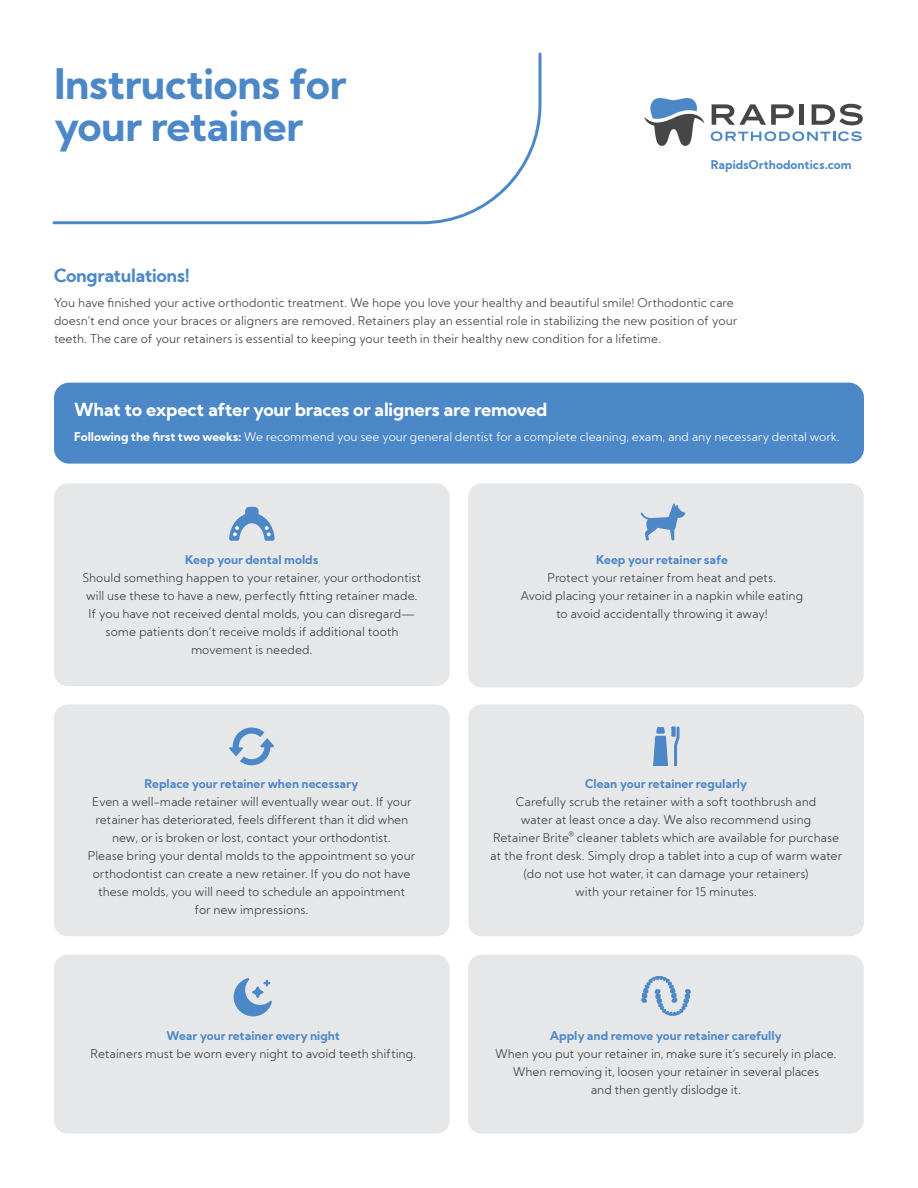
<style>
.page{position:relative;width:918px;height:1188px;background:#fff}
.page>*{position:absolute;margin:0;border:0;box-sizing:border-box;transform-origin:0 0}
.t1{font:700 42px/42px "Kumbh Sans";letter-spacing:-.02em;color:#4c88c7}
.t2{font:700 18px "Kumbh Sans";letter-spacing:-.015em;color:#fff}
.t3{font:700 18px "Kumbh Sans";letter-spacing:-.02em;color:#4c88c7}
.t4{font:300 12px/18px "Kumbh Sans";letter-spacing:-.005em;color:#3e3e3f;text-align:center}
.t5{font:300 12px "Kumbh Sans";color:#fff}
.t6{font:700 12px "Kumbh Sans";letter-spacing:.005em;color:#4c88c7}
.s1{font-weight:700}
.s2{font-weight:700;color:#4c88c7}
</style>
<div class="page">
<svg style="left:52px;top:52px;width:490px;height:173px"></svg>
<div style="left:54px;top:383px;width:810px;height:81px;background:#4c88c7;border-radius:15px"></div>
<div style="left:54px;top:955px;width:396px;height:179px;background:#e6e7e9;border-radius:14px"></div>
<div style="left:54px;top:704px;width:396px;height:232px;background:#e6e7e9;border-radius:14px"></div>
<div style="left:54px;top:483px;width:396px;height:203px;background:#e6e7e9;border-radius:14px"></div>
<div style="left:468px;top:704px;width:396px;height:232px;background:#e6e7e9;border-radius:14px"></div>
<div style="left:468px;top:483px;width:396px;height:205px;background:#e6e7e9;border-radius:14px"></div>
<div style="left:468px;top:955px;width:396px;height:179px;background:#e6e7e9;border-radius:14px"></div>
<svg style="left:229px;top:507px;width:46px;height:34px"></svg>
<svg style="left:229px;top:727px;width:45px;height:39px"></svg>
<svg style="left:234px;top:978px;width:38px;height:38px"></svg>
<svg style="left:641px;top:976px;width:50px;height:40px"></svg>
<svg style="left:653px;top:726px;width:27px;height:39px"></svg>
<svg style="left:641px;top:504px;width:44px;height:36px"></svg>
<svg style="left:711px;top:131px;width:151px;height:10px"></svg>
<svg style="left:712px;top:104px;width:82px;height:21px"></svg>
<div style="left:799px;top:104px;width:5px;height:21px;background:#464649"></div>
<svg style="left:812px;top:104px;width:51px;height:21px"></svg>
<svg style="left:644px;top:98px;width:60px;height:48px"></svg>
<p class="t1" style="left:54px;top:63px;width:294px">Instructions for your retainer</p>
<p class="t6" style="left:711px;top:157px;width:142px">RapidsOrthodontics.com</p>
<p class="t3" style="left:54px;top:264px;width:137px">Congratulations!</p>
<p class="t4" style="left:54px;top:293px;width:685px;text-align:left">You have finished your active orthodontic treatment. We hope you love your healthy and beautiful smile! Orthodontic care doesn’t end once your braces or aligners are removed. Retainers play an essential role in stabilizing the new position of your teeth. The care of your retainers is essential to keeping your teeth in their healthy new condition for a lifetime.</p>
<p class="t2" style="left:74px;top:398px;width:475px">What to expect after your braces or aligners are removed</p>
<p class="t5" style="left:74px;top:429px;width:767px"><span class="s1">Following the first two weeks:</span> We recommend you see your general dentist for a complete cleaning, exam, and any necessary dental work.</p>
<p class="t4" style="left:82px;top:550px;width:341px"><span class="s2">Keep your dental molds<br></span>Should something happen to your retainer, your orthodontist will use these to have a new, perfectly fitting retainer made.<br>If you have not received dental molds, you can disregard— some patients don’t receive molds if additional tooth movement is needed.</p>
<p class="t4" style="left:88px;top:775px;width:329px"><span class="s2">Replace your retainer when necessary<br></span>Even a well-made retainer will eventually wear out. If your retainer has deteriorated, feels different than it did when new, or is broken or lost, contact your orthodontist.<br>Please bring your dental molds to the appointment so your orthodontist can create a new retainer. If you do not have these molds, you will need to schedule an appointment<br>for new impressions.</p>
<p class="t6" style="left:596px;top:552px;width:133px">Keep your retainer safe</p>
<p class="t4" style="left:521px;top:568px;width:284px">Protect your retainer from heat and pets.<br>Avoid placing your retainer in a napkin while eating to avoid accidentally throwing it away!</p>
<p class="t6" style="left:585px;top:776px;width:163px">Clean your retainer regularly</p>
<p class="t4" style="left:490px;top:793px;width:353px">Carefully scrub the retainer with a soft toothbrush and<br>water at least once a day. We also recommend using<br>Retainer Brite<sup>®</sup> cleaner tablets which are available for purchase at the front desk. Simply drop a tablet into a cup of warm water (do not use hot water, it can damage your retainers)<br>with your retainer for 15 minutes.</p>
<p class="t4" style="left:91px;top:1026px;width:327px"><span class="s2">Wear your retainer every night<br></span>Retainers must be worn every night to avoid teeth shifting.</p>
<p class="t6" style="left:550px;top:1028px;width:233px">Apply and remove your retainer carefully</p>
<p class="t4" style="left:495px;top:1045px;width:343px">When you put your retainer in, make sure it’s securely in place.<br>When removing it, loosen your retainer in several places<br>and then gently dislodge it.</p>
</div>
